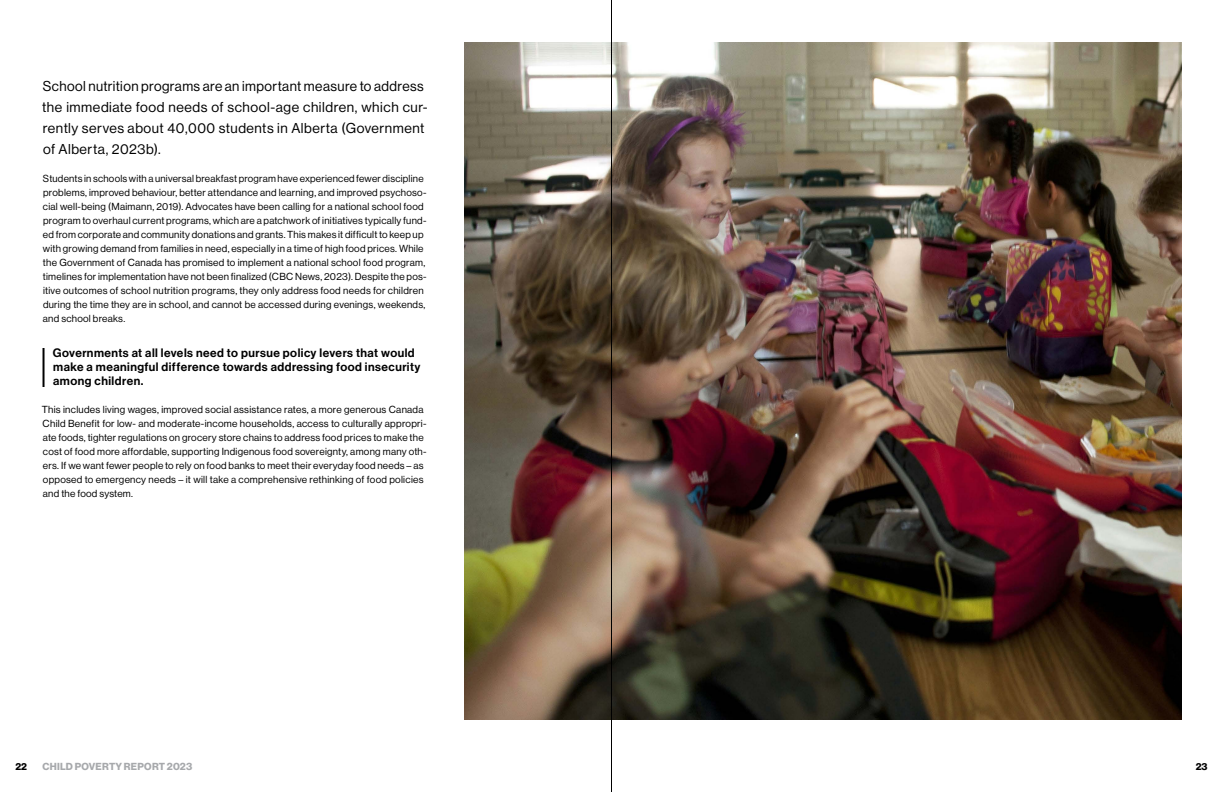
<style>
.page{position:relative;width:1224px;height:792px;background:#fff}
.page>*{position:absolute;margin:0;border:0;box-sizing:border-box;transform-origin:0 0}
.t1{font:14px/21px "N Haas Grotesk DS Pro 55 Rg";letter-spacing:.035em;color:#000}
.t2{font:12px/14px "N Haas Grotesk DS Pro 65 Md";letter-spacing:.04em;color:#000}
.t3{font:10px/14px "N Haas Grotesk DS Pro 55 Rg";letter-spacing:.025em;color:#000}
.t4{font:10px "N Haas Grotesk DS Pro 75 Bd";letter-spacing:.02em;color:#a7a9ac}
.t5{font:10px "N Haas Grotesk DS Pro 75 Bd";color:#000}
</style>
<div class="page">
<hr style="left:43px;top:348px;width:2px;height:39px;background:#000">
<img style="left:464px;top:42px;width:717px;height:678px">
<hr style="left:611px;top:0;width:1px;height:792px;background:#000">
<h1 class="t1" style="left:42px;top:76px;width:387px">School nutrition programs are an important measure to address the immediate food needs of school-age children, which cur&shy;rently serves about 40,000 students in Alberta (Government of Alberta, 2023b).</h1>
<p class="t3" style="left:43px;top:172px;width:385px">Students in schools with a universal breakfast program have experienced fewer discipline problems, improved behaviour, better attendance and learning, and improved psychoso&shy;cial well-being (Maimann, 2019). Advocates have been calling for a national school food program to overhaul current programs, which are a patchwork of initiatives typically fund&shy;ed from corporate and community donations and grants. This makes it difficult to keep up with growing demand from families in need, especially in a time of high food prices. While the Government of Canada has promised to implement a national school food program, timelines for implementation have not been finalized (CBC News, 2023). Despite the pos&shy;itive outcomes of school nutrition programs, they only address food needs for children during the time they are in school, and cannot be accessed during evenings, weekends, and school breaks.</p>
<p class="t2" style="left:53px;top:346px;width:369px">Governments at all levels need to pursue policy levers that would make a meaningful difference towards addressing food insecurity among children.</p>
<p class="t3" style="left:42px;top:403px;width:386px">This includes living wages, improved social assistance rates, a more generous Canada Child Benefit for low- and moderate-income households, access to culturally appropri&shy;ate foods, tighter regulations on grocery store chains to address food prices to make the cost of food more affordable, supporting Indigenous food sovereignty, among many oth&shy;ers. If we want fewer people to rely on food banks to meet their everyday food needs – as opposed to emergency needs – it will take a comprehensive rethinking of food policies and the food system.</p>
<p class="t5" style="left:15px;top:761px;width:13px">22</p>
<p class="t4" style="left:43px;top:761px;width:151px">CHILD POVERTY REPORT 2023</p>
<p class="t5" style="left:1196px;top:761px;width:13px">23</p>
</div>
